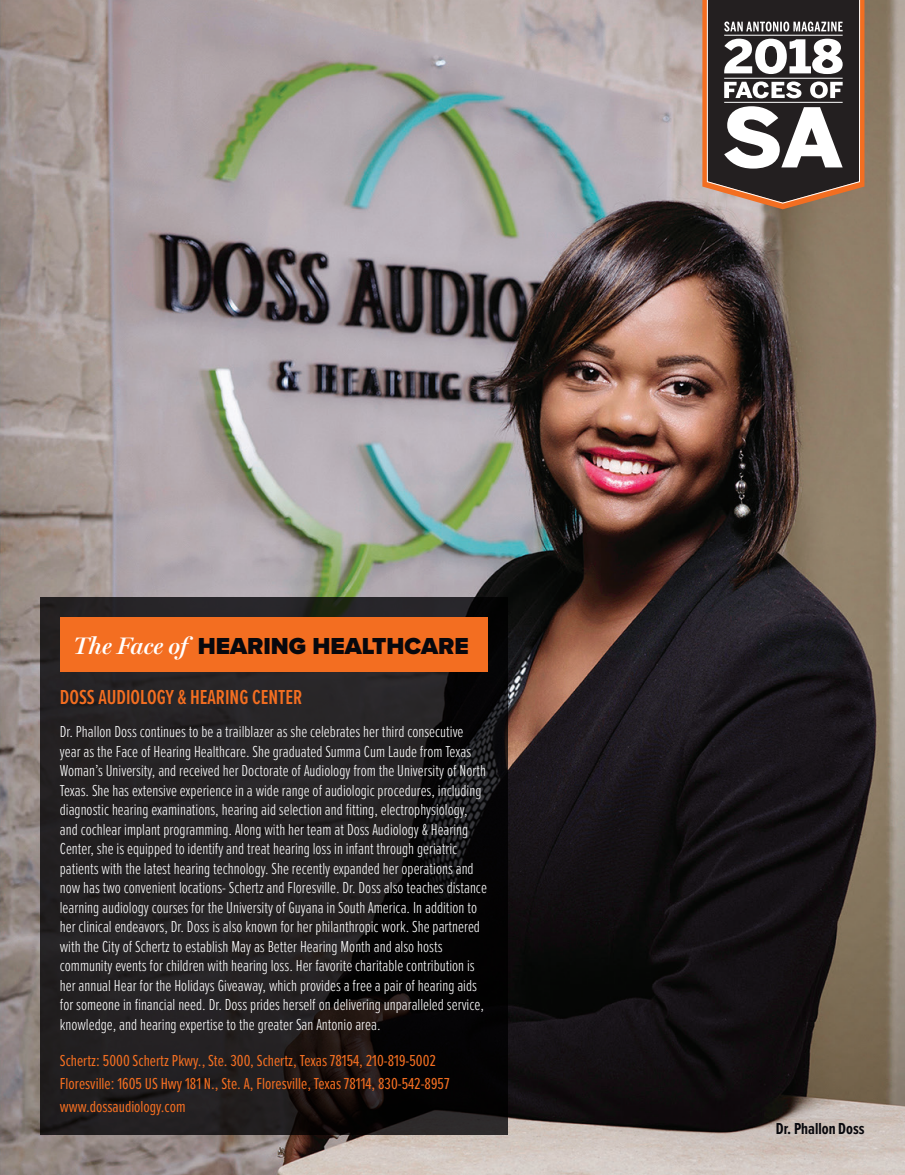
<style>
.page{position:relative;width:905px;height:1175px;background:#fff}
.page>*{position:absolute;margin:0;border:0;box-sizing:border-box;transform-origin:0 0}
.t1{font:900 24px "Proxima Nova";color:#08080d}
.t2{font:600 21px "Proxima Nova Ex Cn";color:#f36e21}
.t3{font:300 16.5px/19.5px "Proxima Nova Ex Cn";color:#fff}
.t4{font:16.5px "Proxima Nova Ex Cn";color:#f36e21}
.t5{font:700 16.5px "Proxima Nova Ex Cn";color:#08080d}
.s1{font-family:"Miller Display";font-weight:600;font-style:italic;color:#fff}
</style>
<div class="page">
<img style="left:0;top:0;width:904px;height:1174px">
<svg style="left:702px;top:0;width:162px;height:209px"></svg>
<svg style="left:40px;top:597px;width:467px;height:537px;background:#1e1b1c"></svg>
<div style="left:60px;top:618px;width:427px;height:54px;background:#f36e21"></div>
<p class="t1" style="left:73px;top:628px;width:397px"><span class="s1">The Face of</span> HEARING HEALTHCARE</p>
<p class="t2" style="left:60px;top:682px;width:244px">DOSS AUDIOLOGY &amp; HEARING CENTER</p>
<p class="t3" style="left:60px;top:721px;width:428px">Dr. Phallon Doss continues to be a trailblazer as she celebrates her third consecutive year as the Face of Hearing Healthcare. She graduated Summa Cum Laude from Texas Woman’s University, and received her Doctorate of Audiology from the University of North Texas. She has extensive experience in a wide range of audiologic procedures, including diagnostic hearing examinations, hearing aid selection and fitting, electrophysiology, and cochlear implant programming. Along with her team at Doss Audiology &amp; Hearing Center, she is equipped to identify and treat hearing loss in infant through geriatric patients with the latest hearing technology. She recently expanded her operations and now has two convenient locations- Schertz and Floresville. Dr. Doss also teaches distance learning audiology courses for the University of Guyana in South America. In addition to her clinical endeavors, Dr. Doss is also known for her philanthropic work. She partnered with the City of Schertz to establish May as Better Hearing Month and also hosts community events for children with hearing loss. Her favorite charitable contribution is her annual Hear for the Holidays Giveaway, which provides a free a pair of hearing aids for someone in financial need. Dr. Doss prides herself on delivering unparalleled service, knowledge, and hearing expertise to the greater San Antonio area.</p>
<p class="t4" style="left:60px;top:1048px;width:377px">Schertz: 5000 Schertz Pkwy., Ste. 300, Schertz, Texas 78154, 210-819-5002</p>
<p class="t4" style="left:60px;top:1071px;width:391px">Floresville: 1605 US Hwy 181 N., Ste. A, Floresville, Texas 78114, 830-542-8957</p>
<p class="t4" style="left:60px;top:1094px;width:127px">www.dossaudiology.com</p>
<p class="t5" style="left:775px;top:1117px;width:90px">Dr. Phallon Doss</p>
</div>
